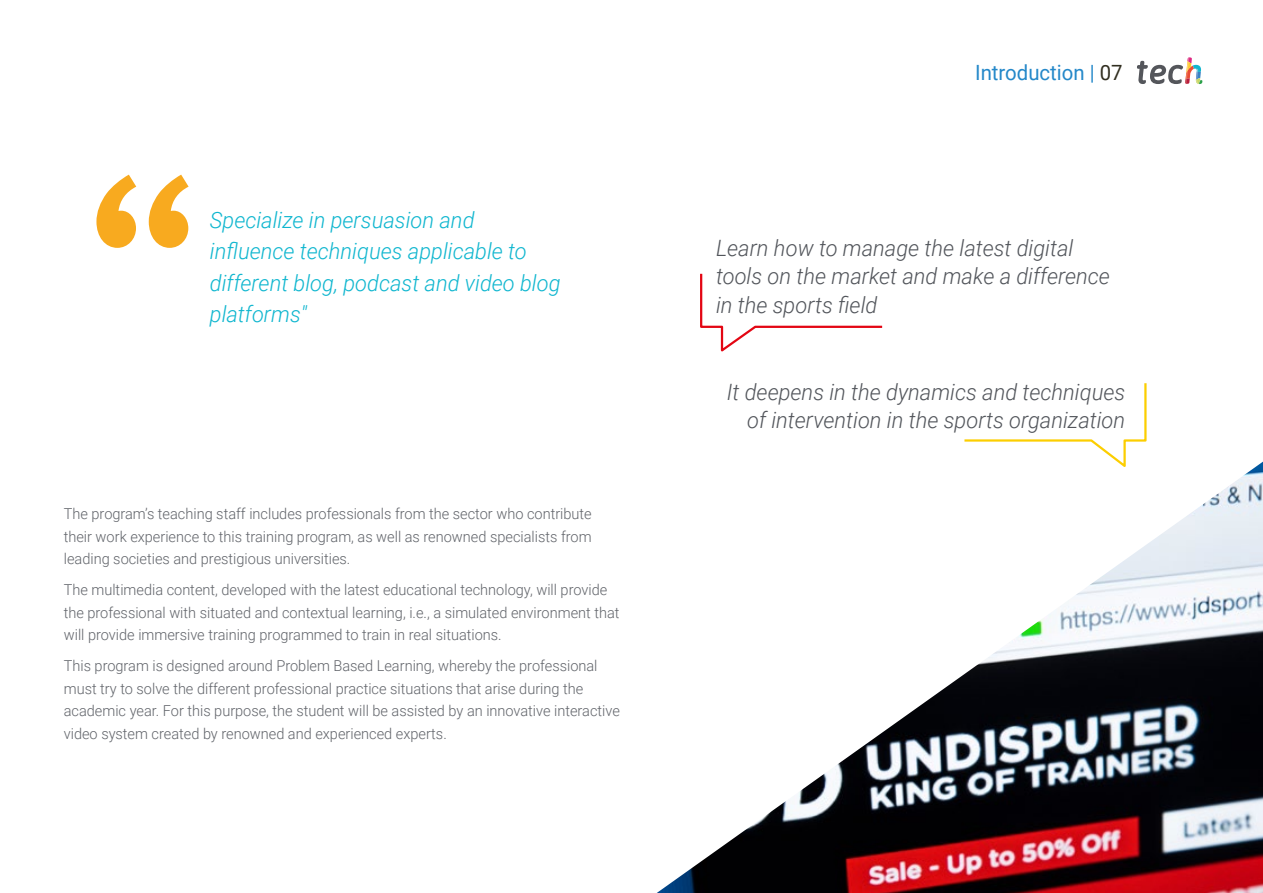
<style>
.page{position:relative;width:1263px;height:893px;background:#fff}
.page>*{position:absolute;margin:0;border:0;box-sizing:border-box;transform-origin:0 0}
.t1{font:italic 300 22.5px/28.5px "Roboto";color:#52555b;text-align:right}
.t2{font:italic 300 22.5px/31.5px "Roboto";color:#0fb6cf}
.t3{font:21px "Roboto";color:#2488c9}
.t4{font:300 15px/22.5px "Roboto";color:#61646a}
.s1{color:#312e20}
</style>
<div class="page">
<svg style="left:96px;top:175px;width:93px;height:73px"></svg>
<svg style="left:964px;top:383px;width:183px;height:79px"></svg>
<svg style="left:700px;top:273px;width:183px;height:79px"></svg>
<img style="left:657px;top:462px;width:606px;height:431px">
<svg style="left:1137px;top:57px;width:65px;height:27px"></svg>
<h1 class="t2" style="left:210px;top:203px;width:352px">Specialize in persuasion and influence techniques applicable to different blog, podcast and video blog platforms"</h1>
<p class="t4" style="left:64px;top:502px;width:529px;text-align:justify">The program’s teaching staff includes professionals from the sector who contribute their work experience to this training program, as well as renowned specialists from leading societies and prestigious universities.</p>
<p class="t4" style="left:64px;top:578px;width:557px">The multimedia content, developed with the latest educational technology, will provide the professional with situated and contextual learning, i.e., a simulated environment that will provide immersive training programmed to train in real situations.</p>
<p class="t4" style="left:64px;top:654px;width:558px">This program is designed around Problem Based Learning, whereby the professional must try to solve the different professional practice situations that arise during the academic year. For this purpose, the student will be assisted by an innovative interactive video system created by renowned and experienced experts.</p>
<h2 class="t3" style="left:975px;top:57px;width:149px">Introduction | <span class="s1">07</span></h2>
<h1 class="t1" style="left:716px;top:233px;width:395px;text-align:left">Learn how to manage the latest digital tools on the market and make a difference in the sports field</h1>
<h1 class="t1" style="left:727px;top:376px;width:400px">It deepens in the dynamics and techniques of intervention in the sports organization</h1>
</div>
